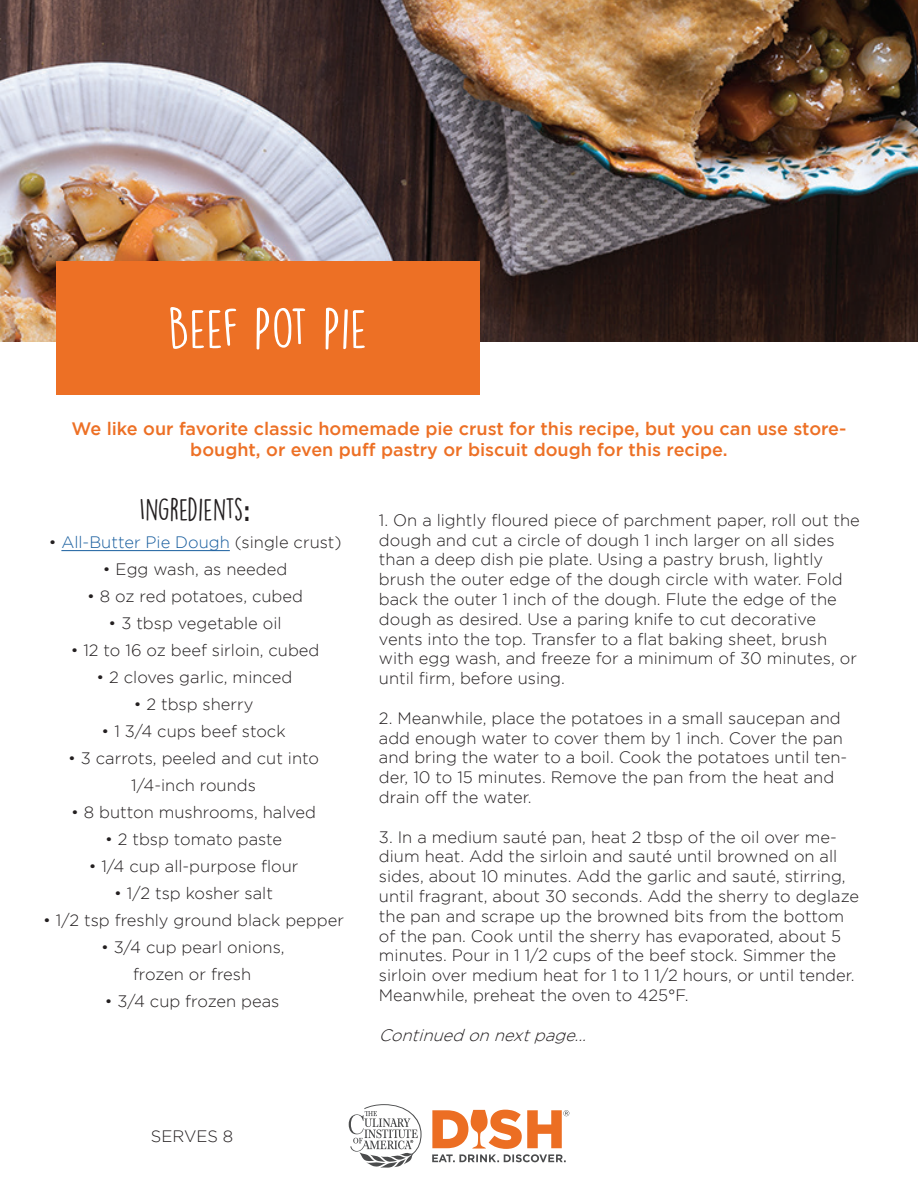
<style>
.page{position:relative;width:918px;height:1188px;background:#fff}
.page>*{position:absolute;margin:0;border:0;box-sizing:border-box;transform-origin:0 0}
.t1{font:51px "DK Lemon Yellow Sun";color:#fff}
.t2{font:28.5px "DK Lemon Yellow Sun";color:#231f20}
.t3{font:500 18px/21.6px "Gotham";color:#ed7025;text-align:center}
.t4{font:300 16.5px/19.8px "Gotham";color:#231f20}
.t5{font:300 16.5px "Gotham";color:#175d9e}
.t6{font:italic 300 16.5px "Gotham";color:#231f20}
.s1{font-family:"Raleway";font-weight:700}
.s2{color:#231f20}
</style>
<div class="page">
<img style="left:0;top:0;width:918px;height:341px">
<hr style="left:61px;top:550px;width:169px;height:1px;background:#175d9e">
<div style="left:56px;top:261px;width:424px;height:134px;background:#ed7025"></div>
<svg style="left:349px;top:1104px;width:73px;height:64px"></svg>
<svg style="left:432px;top:1110px;width:137px;height:52px"></svg>
<h1 class="t1" style="left:168px;top:297px;width:201px">BEEF POT PIE</h1>
<p class="t3" style="left:71px;top:417px;width:777px">We like our favorite classic homemade pie crust for this recipe, but you can use store&shy;bought, or even puff pastry or biscuit dough for this recipe.</p>
<h2 class="t2" style="left:140px;top:493px;width:112px">INGREDIENTS<span class="s1">:</span></h2>
<p class="t5" style="left:49px;top:534px;width:294px"><span class="s2">•</span> All-Butter Pie Dough <span class="s2">(single crust)</span></p>
<p class="t4" style="left:103px;top:559px;width:186px">• Egg wash, as needed</p>
<p class="t4" style="left:87px;top:586px;width:217px">• 8 oz red potatoes, cubed</p>
<p class="t4" style="left:109px;top:613px;width:174px">• 3 tbsp vegetable oil</p>
<p class="t4" style="left:71px;top:640px;width:250px">• 12 to 16 oz beef sirloin, cubed</p>
<p class="t4" style="left:96px;top:667px;width:197px">• 2 cloves garlic, minced</p>
<p class="t4" style="left:134px;top:694px;width:121px">• 2 tbsp sherry</p>
<p class="t4" style="left:102px;top:721px;width:185px">• 1 3/4 cups beef stock</p>
<p class="t4" style="left:68px;top:745px;width:252px;line-height:27px;text-align:center">• 3 carrots, peeled and cut into<br>1/4-inch rounds</p>
<p class="t4" style="left:71px;top:802px;width:247px">• 8 button mushrooms, halved</p>
<p class="t4" style="left:105px;top:829px;width:179px">• 2 tbsp tomato paste</p>
<p class="t4" style="left:89px;top:856px;width:211px">• 1/4 cup all-purpose flour</p>
<p class="t4" style="left:114px;top:883px;width:160px">• 1/2 tsp kosher salt</p>
<p class="t4" style="left:43px;top:910px;width:302px">• 1/2 tsp freshly ground black pepper</p>
<p class="t4" style="left:101px;top:934px;width:185px;line-height:27px;text-align:center">• 3/4 cup pearl onions, frozen or fresh</p>
<p class="t4" style="left:105px;top:991px;width:176px">• 3/4 cup frozen peas</p>
<p class="t4" style="left:151px;top:1126px;width:84px">SERVES 8</p>
<p class="t4" style="left:379px;top:510px;width:482px">1. On a lightly floured piece of parchment paper, roll out the dough and cut a circle of dough 1 inch larger on all sides than a deep dish pie plate. Using a pastry brush, lightly brush the outer edge of the dough circle with water. Fold back the outer 1 inch of the dough. Flute the edge of the dough as desired. Use a paring knife to cut decorative vents into the top. Transfer to a flat baking sheet, brush with egg wash, and freeze for a minimum of 30 minutes, or until firm, before using.</p>
<p class="t4" style="left:379px;top:708px;width:470px">2. Meanwhile, place the potatoes in a small saucepan and add enough water to cover them by 1 inch. Cover the pan and bring the water to a boil. Cook the potatoes until ten&shy;der, 10 to 15 minutes. Remove the pan from the heat and drain off the water.</p>
<p class="t4" style="left:379px;top:827px;width:482px">3. In a medium sauté pan, heat 2 tbsp of the oil over me&shy;dium heat. Add the sirloin and sauté until browned on all sides, about 10 minutes. Add the garlic and sauté, stirring, until fragrant, about 30 seconds. Add the sherry to deglaze the pan and scrape up the browned bits from the bottom of the pan. Cook until the sherry has evaporated, about 5 minutes. Pour in 1 1/2 cups of the beef stock. Simmer the sirloin over medium heat for 1 to 1 1/2 hours, or until tender.<br>Meanwhile, preheat the oven to 425°F.</p>
<p class="t6" style="left:379px;top:1026px;width:214px">Continued on nextpage...</p>
</div>
